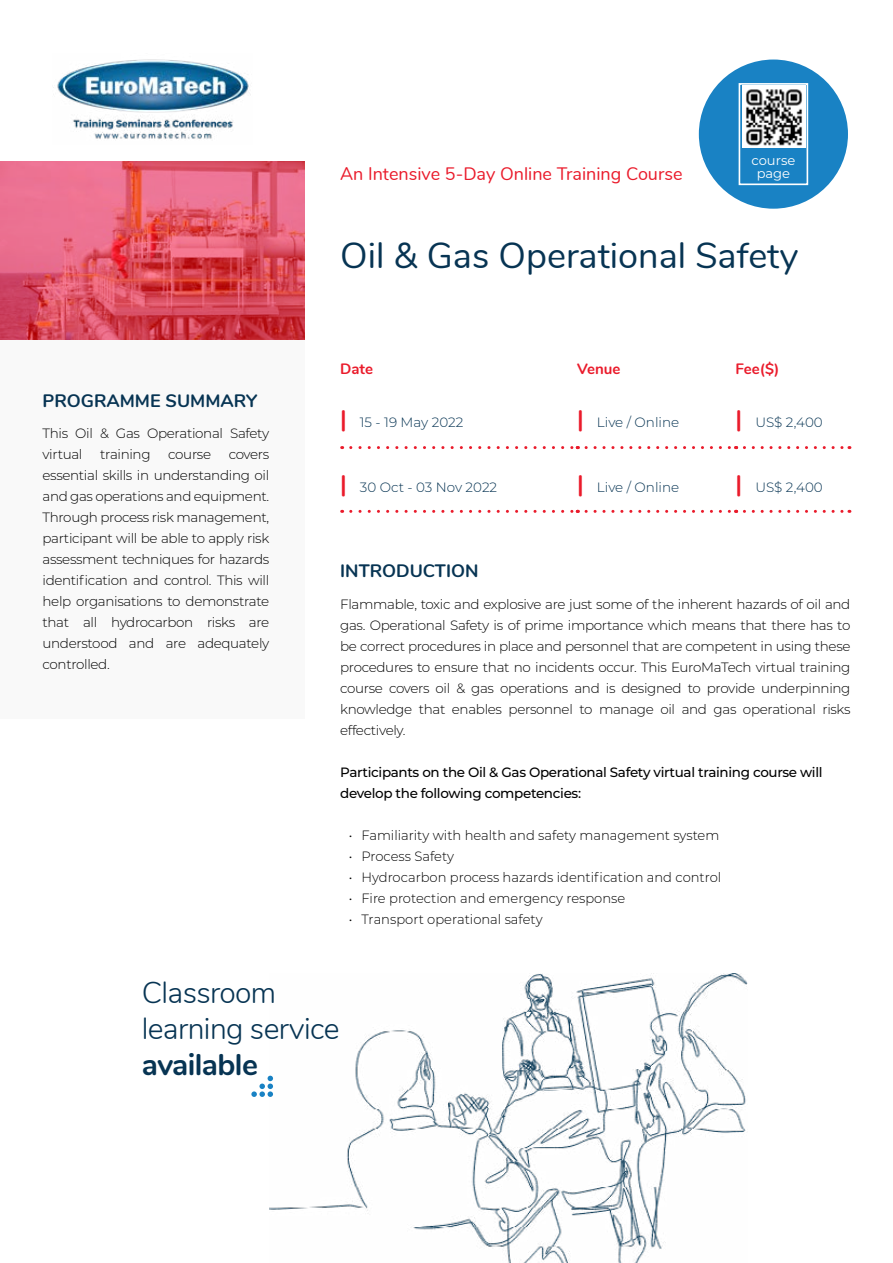
<style>
.page{position:relative;width:893px;height:1263px;background:#fff}
.page>*{position:absolute;margin:0;border:0;box-sizing:border-box;transform-origin:0 0}
.t1{font:36px "Nunito";color:#073453}
.t2{font:300 30px/36px "Nunito";letter-spacing:-.02em;color:#073453}
.t3{font:700 30px "Nunito";letter-spacing:-.02em;color:#073453}
.t4{font:18px "Nunito";color:#ea1b2b}
.t5{font:700 18px "Nunito";color:#073453}
.t6{font:700 15px "Nunito";color:#ea1b2b}
.t7{font:300 13.5px/21px "Montserrat";letter-spacing:-.015em;color:#000;text-align:justify}
.t8{font:500 13.5px/21px "Montserrat";letter-spacing:-.025em;color:#000}
.t9{font:300 13.5px "Montserrat";color:#073453}
.t10{font:13.05px/13px "Montserrat";color:#fff;text-align:center}
.s1{font-family:"Nunito";font-weight:700;font-size:24px;color:#ea1b2b}
</style>
<div class="page">
<svg style="left:0;top:162px;width:305px;height:178px;background:#df576c"></svg>
<div style="left:0;top:340px;width:305px;height:379px;background:#f9f9f9"></div>
<svg style="left:251px;top:1076px;width:18px;height:21px"></svg>
<img style="left:269px;top:973px;width:479px;height:290px">
<div style="left:699px;top:60px;width:149px;height:149px;background:#1982c4;border-radius:50%"></div>
<div style="left:739px;top:83px;width:69px;height:102px;border:2px solid #fff"></div>
<img style="left:53px;top:59px;width:198px;height:80px">
<svg style="left:351px;top:446px;width:227px;height:3px"></svg>
<svg style="left:586px;top:446px;width:151px;height:3px"></svg>
<svg style="left:744px;top:446px;width:106px;height:3px"></svg>
<svg style="left:351px;top:510px;width:227px;height:3px"></svg>
<svg style="left:586px;top:510px;width:151px;height:3px"></svg>
<svg style="left:744px;top:510px;width:106px;height:3px"></svg>
<img style="left:742px;top:86px;width:63px;height:62px">
<h3 class="t4" style="left:340px;top:160px;width:344px">An Intensive 5-Day Online Training Course</h3>
<p class="t10" style="left:751px;top:153px;width:45px">course page</p>
<h3 class="t5" style="left:43px;top:387px;width:216px">PROGRAMME SUMMARY</h3>
<p class="t7" style="left:43px;top:423px;width:228px">This Oil &amp; Gas Operational Safety virtual</p>
<p class="t7" style="left:100px;top:444px;width:52px">training</p>
<p class="t7" style="left:168px;top:444px;width:44px">course</p>
<p class="t7" style="left:43px;top:444px;width:228px;text-indent:186px">covers essential skills in understanding oil and gas operations and equipment.<br>Through process risk management, participant will be able to apply risk assessment techniques for hazards identification and control. This will help organisations to demonstrate that all hydrocarbon risks are understood and are adequately controlled.</p>
<h1 class="t1" style="left:340px;top:229px;width:459px">Oil &amp; Gas Operational Safety</h1>
<p class="t6" style="left:340px;top:358px;width:34px">Date</p>
<p class="t6" style="left:577px;top:358px;width:45px">Venue</p>
<p class="t6" style="left:736px;top:358px;width:45px">Fee($)</p>
<p class="t9" style="left:340px;top:413px;width:125px"><span class="s1">|</span> 15 - 19 May 2022</p>
<p class="t9" style="left:577px;top:413px;width:103px"><span class="s1">|</span> Live / Online</p>
<p class="t9" style="left:736px;top:413px;width:89px"><span class="s1">|</span> US$ 2,400</p>
<p class="t9" style="left:340px;top:478px;width:159px"><span class="s1">|</span> 30 Oct - 03 Nov 2022</p>
<p class="t9" style="left:577px;top:478px;width:103px"><span class="s1">|</span> Live / Online</p>
<p class="t9" style="left:736px;top:478px;width:89px"><span class="s1">|</span> US$ 2,400</p>
<h3 class="t5" style="left:340px;top:558px;width:140px">INTRODUCTION</h3>
<p class="t7" style="left:340px;top:593px;width:512px">Flammable, toxic and explosive are just some of the inherent hazards of oil and gas. Operational Safety is of prime importance which means that there has to be correct procedures in place and personnel that are competent in using these procedures to ensure that no incidents occur. This EuroMaTech virtual training course covers oil &amp; gas operations and is designed to provide underpinning knowledge that enables personnel to manage oil and gas operational risks effectively.</p>
<p class="t8" style="left:340px;top:761px;width:484px">Participants on the Oil &amp; Gas Operational Safety virtual training course will develop the following competencies:</p>
<p class="t7" style="left:349px;top:824px;width:372px">• Familiarity with health and safety management system</p>
<p class="t7" style="left:349px;top:845px;width:107px">• Process Safety</p>
<p class="t7" style="left:349px;top:866px;width:374px">• Hydrocarbon process hazards identification and control</p>
<p class="t7" style="left:349px;top:887px;width:278px">• Fire protection and emergency response</p>
<p class="t7" style="left:349px;top:908px;width:195px">• Transport operational safety</p>
<h2 class="t2" style="left:142px;top:973px;width:199px">Classroom learning service</h2>
<h2 class="t3" style="left:142px;top:1043px;width:118px">available</h2>
</div>
